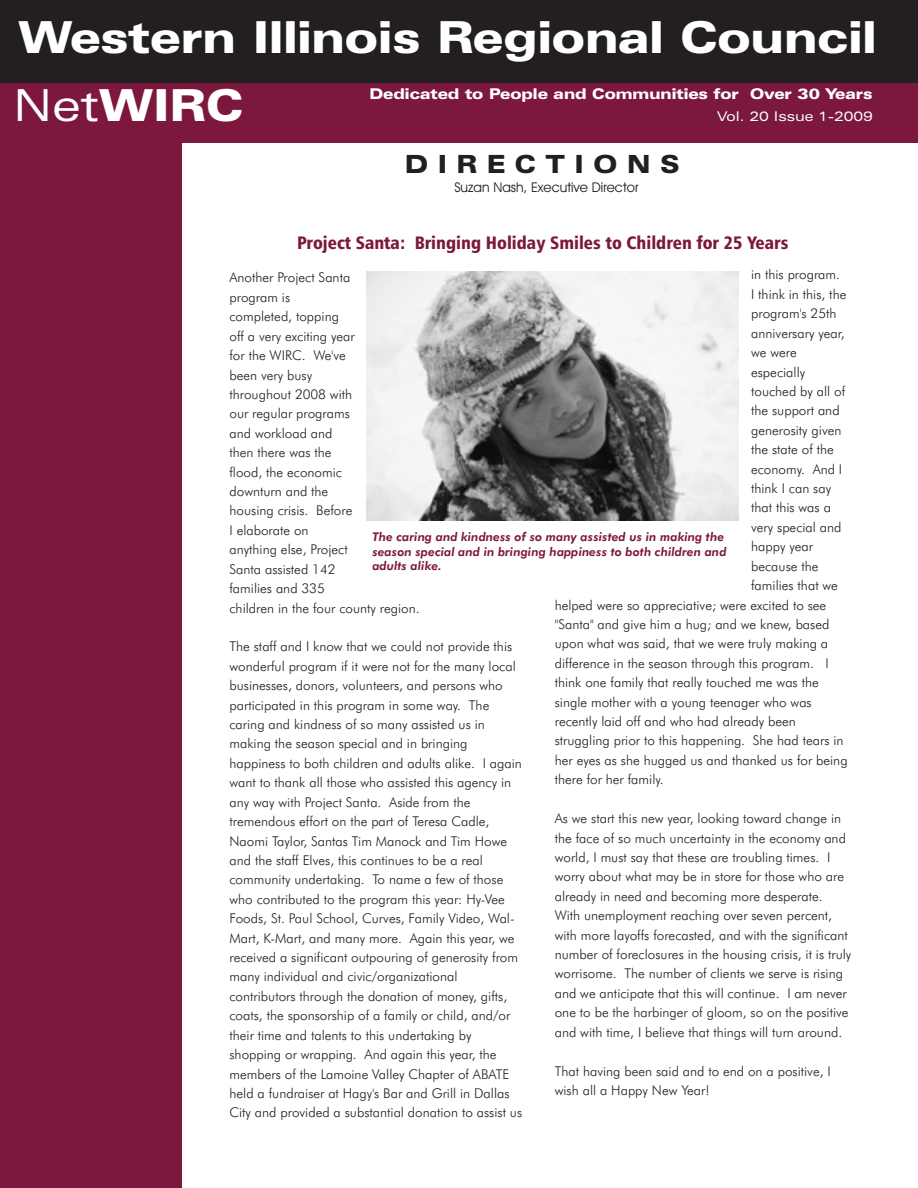
<style>
.page{position:relative;width:918px;height:1188px;background:#fff}
.page>*{position:absolute;margin:0;border:0;box-sizing:border-box;transform-origin:0 0}
.t1{font:900 expanded 44.25px "Zurich BT";color:#fff}
.t2{font:900 expanded 25.05px "Zurich BT";letter-spacing:.38em;color:#231f20}
.t3{font:18px "Humanist 777 BT Black Condensed B";color:#7c173e}
.t4{font:900 expanded 14.85px "Zurich BT";color:#fff}
.t5{font:300 13.5px/19.4px "Futura BT";color:#231f20}
.t6{font:13.5px "Avant Garde IT Cby BT";color:#231f20}
.t7{font:expanded 13.5px "Zurich BT";color:#fff}
.t8{font:italic 800 12px/14.5px "Futura BT";color:#7c173e}
.s1{font-weight:400}
</style>
<div class="page">
<div style="left:0;top:0;width:182px;height:1188px;background:#7c173e"></div>
<div style="left:177px;top:0;width:741px;height:143px;background:#7c173e"></div>
<div style="left:0;top:0;width:918px;height:83px;background:#231f20"></div>
<img style="left:367px;top:272px;width:372px;height:249px">
<h1 class="t1" style="left:19px;top:20px;width:859px">Western Illinois Regional Council</h1>
<h1 class="t1" style="left:13px;top:88px;width:231px"><span class="s1">Net</span>WIRC</h1>
<p class="t4" style="left:369px;top:88px;width:505px">Dedicated to People and Communities for Over 30 Years</p>
<h2 class="t2" style="left:405px;top:154px;width:276px">DIRECTIONS</h2>
<p class="t6" style="left:454px;top:182px;width:186px">Suzan Nash, Executive Director</p>
<p class="t7" style="left:717px;top:111px;width:157px">Vol. 20 Issue 1-2009</p>
<h3 class="t3" style="left:297px;top:236px;width:493px">Project Santa: Bringing Holiday Smiles to Children for 25 Years</h3>
<p class="t5" style="left:751px;top:266px;width:91px">in this program.</p>
<p class="t5" style="left:751px;top:286px;width:97px">I think in this, the</p>
<p class="t5" style="left:751px;top:305px;width:87px">program's 25th</p>
<p class="t5" style="left:751px;top:324px;width:95px">anniversary year,</p>
<p class="t5" style="left:751px;top:344px;width:47px">we were</p>
<p class="t5" style="left:751px;top:363px;width:56px">especially</p>
<p class="t5" style="left:751px;top:383px;width:96px">touched by all of</p>
<p class="t5" style="left:751px;top:402px;width:90px">the support and</p>
<p class="t5" style="left:751px;top:422px;width:92px">generosity given</p>
<p class="t5" style="left:751px;top:441px;width:84px">the state of the</p>
<p class="t5" style="left:751px;top:460px;width:93px">economy. And I</p>
<p class="t5" style="left:751px;top:480px;width:82px">think I can say</p>
<p class="t5" style="left:751px;top:499px;width:81px">that this was a</p>
<p class="t5" style="left:751px;top:519px;width:92px">very special and</p>
<p class="t5" style="left:751px;top:538px;width:63px">happy year</p>
<p class="t5" style="left:751px;top:558px;width:69px">because the</p>
<p class="t5" style="left:751px;top:577px;width:88px">families that we</p>
<p class="t5" style="left:555px;top:596px;width:273px">helped were so appreciative; were excited to see</p>
<p class="t5" style="left:555px;top:616px;width:276px">"Santa" and give him a hug; and we knew, based</p>
<p class="t5" style="left:555px;top:635px;width:275px">upon what was said, that we were truly making a</p>
<p class="t5" style="left:555px;top:655px;width:276px">difference in the season through this program. I</p>
<p class="t5" style="left:555px;top:674px;width:265px">think one family that really touched me was the</p>
<p class="t5" style="left:555px;top:693px;width:259px">single mother with a young teenager who was</p>
<p class="t5" style="left:555px;top:713px;width:243px">recently laid off and who had already been</p>
<p class="t5" style="left:555px;top:732px;width:290px">struggling prior to this happening. She had tears in</p>
<p class="t5" style="left:555px;top:752px;width:294px">her eyes as she hugged us and thanked us for being</p>
<p class="t5" style="left:555px;top:771px;width:110px">there for her family.</p>
<p class="t5" style="left:555px;top:810px;width:298px">As we start this new year, looking toward change in the face of so much uncertainty in the economy and world, I must say that these are troubling times. I worry about what may be in store for those who are already in need and becoming more desperate.<br>With unemployment reaching over seven percent, with more layoffs forecasted, and with the significant number of foreclosures in the housing crisis, it is truly worrisome. The number of clients we serve is rising and we anticipate that this will continue. I am never one to be the harbinger of gloom, so on the positive and with time, I believe that things will turn around.</p>
<p class="t5" style="left:555px;top:1062px;width:278px">That having been said and to end on a positive, I wish all a Happy New Year!</p>
<p class="t5" style="left:229px;top:269px;width:192px">Another Project Santa<br>program is<br>completed, topping<br>off a very exciting year<br>for the WIRC. We've<br>been very busy<br>throughout 2008 with<br>our regular programs<br>and workload and<br>then there was the<br>flood, the economic<br>downturn and the<br>housing crisis. Before<br>I elaborate on<br>anything else, Project<br>Santa assisted 142<br>families and 335<br>children in the four county region.</p>
<p class="t5" style="left:229px;top:638px;width:294px">The staff and I know that we could not provide this wonderful program if it were not for the many local businesses, donors, volunteers, and persons who participated in this program in some way. The caring and kindness of so many assisted us in making the season special and in bringing happiness to both children and adults alike. I again want to thank all those who assisted this agency in any way with Project Santa. Aside from the tremendous effort on the part of Teresa Cadle, Naomi Taylor, Santas Tim Manock and Tim Howe and the staff Elves, this continues to be a real community undertaking. To name a few of those who contributed to the program this year: Hy-Vee Foods, St. Paul School, Curves, Family Video, Wal-Mart, K-Mart, and many more. Again this year, we received a significant outpouring of generosity from many individual and civic/organizational contributors through the donation of money, gifts, coats, the sponsorship of a family or child, and/or their time and talents to this undertaking by shopping or wrapping. And again this year, the members of the Lamoine Valley Chapter of ABATE held a fundraiser at Hagy's Bar and Grill in Dallas City and provided a substantial donation to assist us</p>
<p class="t8" style="left:372px;top:531px;width:356px">The caring and kindness of so many assisted us in making the season special and in bringing happiness to both children and adults alike.</p>
</div>
